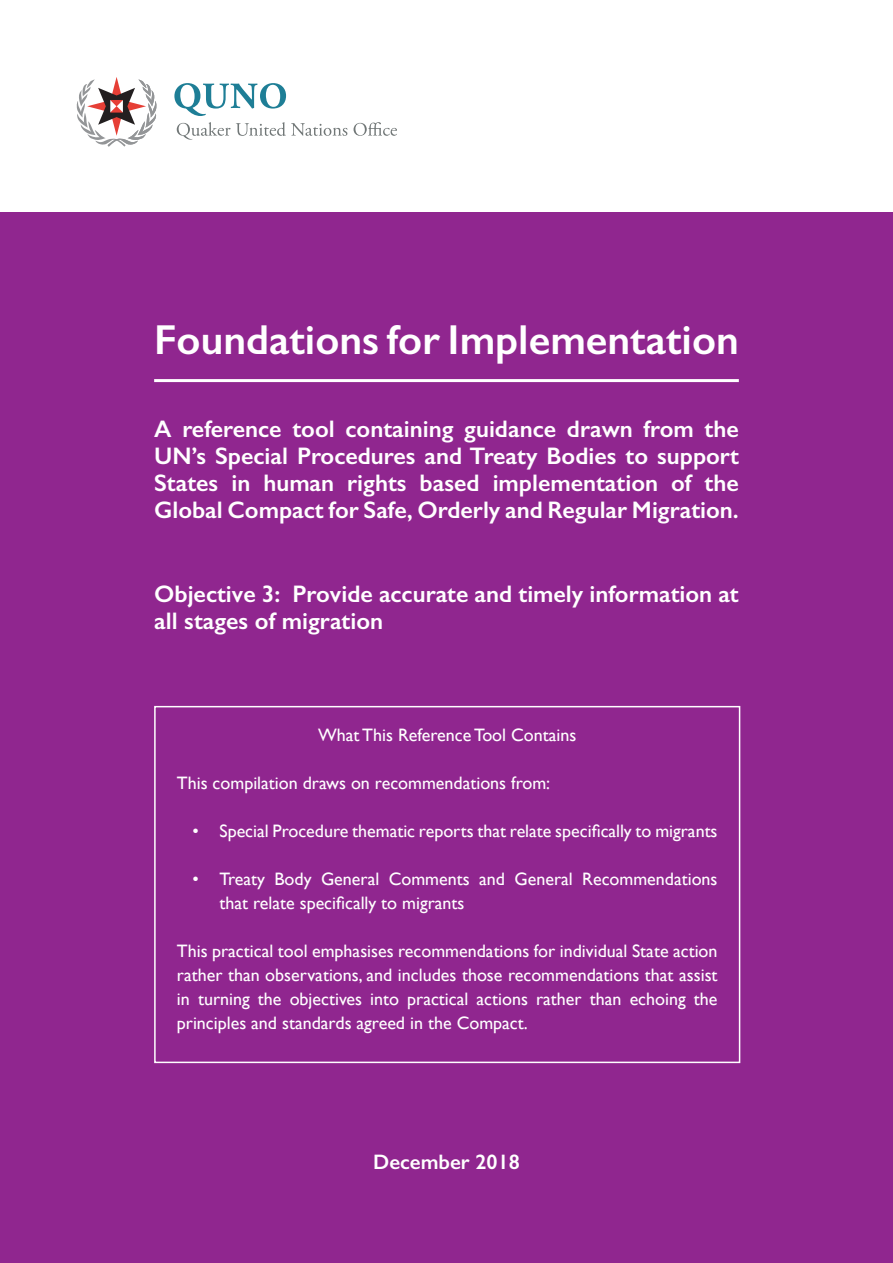
<style>
.page{position:relative;width:893px;height:1263px;background:#fff}
.page>*{position:absolute;margin:0;border:0;box-sizing:border-box;transform-origin:0 0}
.Cover_title{font:600 42px "Gill Sans";color:#fff}
.t1{font:600 24px/27px "Gill Sans";color:#fff;text-align:justify}
.t2{font:600 21px "Gill Sans";color:#fff}
.t3{font:18px/24px "Gill Sans";color:#fff}
</style>
<div class="page">
<div style="left:0;top:213px;width:893px;height:1050px;background:#90268f"></div>
<svg style="left:77px;top:77px;width:80px;height:70px"></svg>
<svg style="left:174px;top:83px;width:112px;height:33px"></svg>
<svg style="left:177px;top:122px;width:170px;height:18px"></svg>
<svg style="left:354px;top:122px;width:43px;height:14px"></svg>
<hr style="left:154px;top:379px;width:585px;height:3px;background:#fff">
<div style="left:154px;top:706px;width:586px;height:357px;border:2px solid #fff"></div>
<p class="Cover_title" style="left:154px;top:314px;width:586px">Foundations for Implementation</p>
<p class="t1" style="left:154px;top:415px;width:586px">A reference tool containing guidance drawn from the UN’s Special Procedures and Treaty Bodies to support States in human rights based implementation of the Global Compact for Safe, Orderly and Regular Migration.</p>
<p class="t1" style="left:154px;top:580px;width:586px">Objective 3: Provide accurate and timely information at all stages of migration</p>
<p class="t3" style="left:318px;top:723px;width:260px">What This Reference Tool Contains</p>
<p class="t3" style="left:177px;top:771px;width:375px">This compilation draws on recommendations from:</p>
<p class="t3" style="left:192px;top:819px;width:527px">• Special Procedure thematic reports that relate specifically to migrants</p>
<p class="t3" style="left:219px;top:867px;width:500px;text-indent:-27px">• Treaty Body General Comments and General Recommendations that relate specifically to migrants</p>
<p class="t3" style="left:177px;top:939px;width:542px;text-align:justify">This practical tool emphasises recommendations for individual State action rather than observations, and includes those recommendations that assist in turning the objectives into practical actions rather than echoing the principles and standards agreed in the Compact.</p>
<p class="t2" style="left:373px;top:1149px;width:148px">December 2018</p>
</div>
